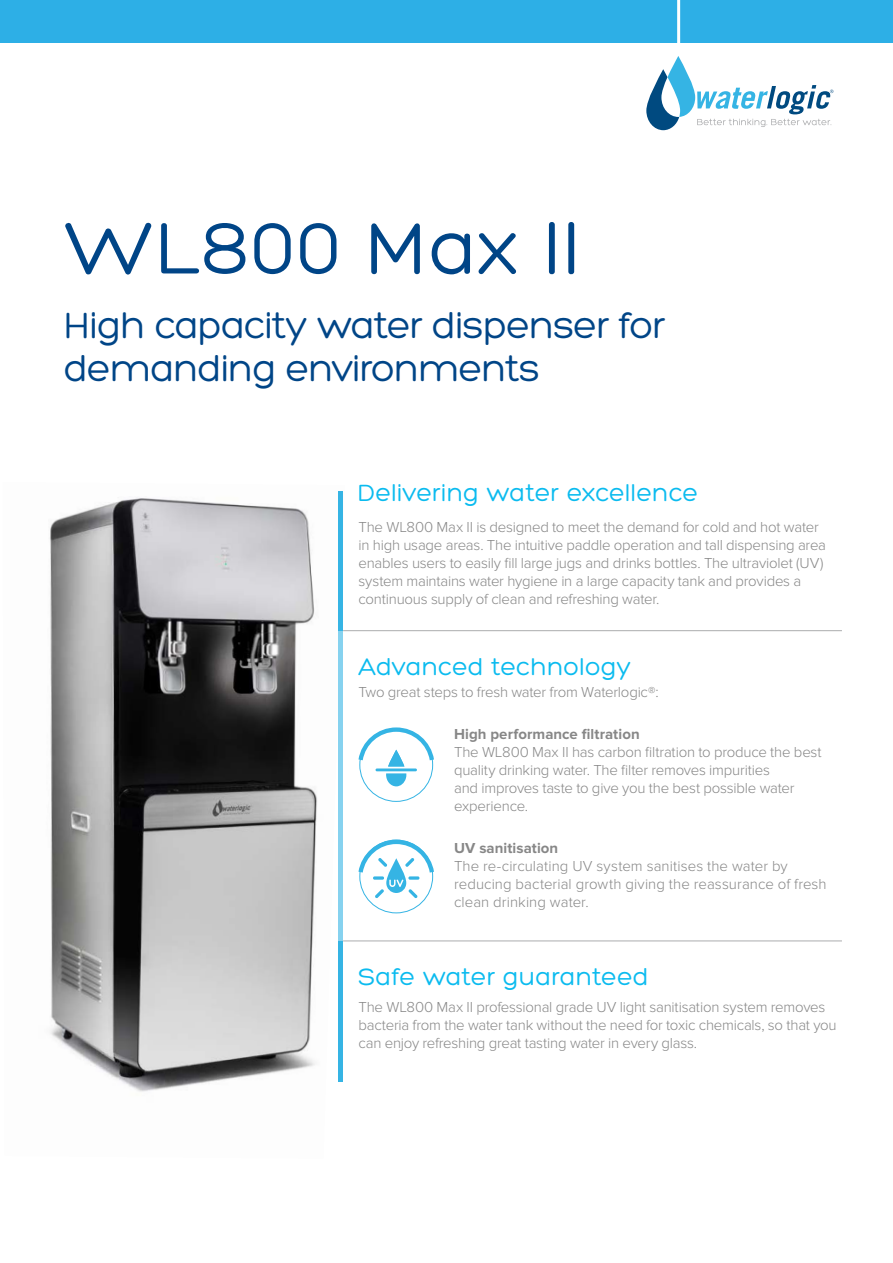
<style>
.page{position:relative;width:893px;height:1263px;background:#fff}
.page>*{position:absolute;margin:0;border:0;box-sizing:border-box;transform-origin:0 0}
.t1{font:78px "Hero";letter-spacing:.015em;color:#004587}
.t2{font:39px/43.5px "Hero";letter-spacing:-.025em;color:#004587}
.t3{font:25.5px "Hero";letter-spacing:.005em;color:#0bbbef}
.t4{font:300 15px/18px "Proxima Nova";letter-spacing:-.015em;color:#878787}
.t5{font:300 15px/18px "Proxima Nova";letter-spacing:.005em;color:#878787}
.t6{font:700 15px "Proxima Nova";letter-spacing:.005em;color:#878787}
</style>
<div class="page">
<img style="left:50px;top:491px;width:295px;height:601px">
<hr style="left:339px;top:631px;width:4px;height:310px;background:#86d2ef">
<hr style="left:339px;top:491px;width:4px;height:140px;background:#35b4e4">
<hr style="left:339px;top:941px;width:4px;height:141px;background:#35b4e4">
<hr style="left:343px;top:630px;width:499px;height:1px;background:#abacae">
<hr style="left:343px;top:941px;width:499px;height:1px;background:#abacae">
<svg style="left:358px;top:727px;width:76px;height:59px"></svg>
<div style="left:0;top:0;width:893px;height:43px;background:#2dafe6"></div>
<hr style="left:677px;top:0;width:3px;height:45px;background:#fff">
<svg style="left:358px;top:839px;width:76px;height:60px"></svg>
<svg style="left:646px;top:56px;width:187px;height:74px"></svg>
<h1 class="t1" style="left:64px;top:208px;width:518px">WL800 Max II</h1>
<h2 class="t2" style="left:64px;top:304px;width:603px">High capacity water dispenser for demanding environments</h2>
<h3 class="t3" style="left:358px;top:480px;width:341px">Delivering water excellence</h3>
<p class="t4" style="left:358px;top:519px;width:469px">The WL800 Max II is designed to meet the demand for cold and hot water in high usage areas. The intuitive paddle operation and tall dispensing area enables users to easily fill large jugs and drinks bottles. The ultraviolet (UV) system maintains water hygiene in a large capacity tank and provides a continuous supply of clean and refreshing water.</p>
<h3 class="t3" style="left:358px;top:653px;width:274px">Advanced technology</h3>
<p class="t4" style="left:358px;top:683px;width:302px">Two great steps to fresh water from Waterlogic®:</p>
<p class="t6" style="left:454px;top:726px;width:187px">High performance filtration</p>
<p class="t4" style="left:454px;top:743px;width:369px">The WL800 Max II has carbon filtration to produce the best quality drinking water. The filter removes impurities<br>and improves taste to give you the best possible water experience.</p>
<p class="t6" style="left:454px;top:839px;width:106px">UV sanitisation</p>
<p class="t5" style="left:454px;top:857px;width:374px">The re-circulating UV system sanitises the water by reducing bacterial growth giving the reassurance of fresh clean drinking water.</p>
<h3 class="t3" style="left:358px;top:964px;width:292px">Safe water guaranteed</h3>
<p class="t4" style="left:358px;top:998px;width:480px">The WL800 Max II professional grade UV light sanitisation system removes bacteria from the water tank without the need for toxic chemicals, so that you can enjoy refreshing great tasting water in every glass.</p>
</div>
